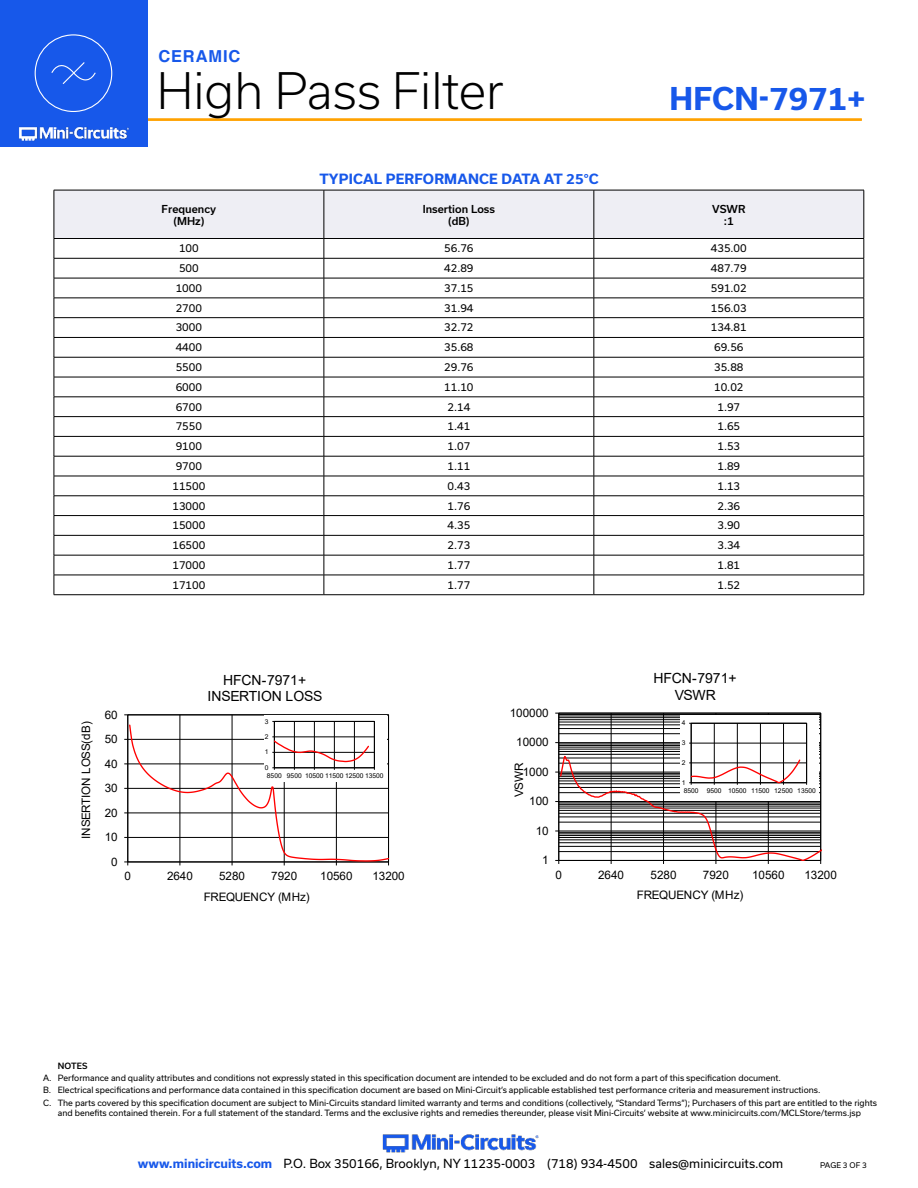
<style>
.page{position:relative;width:918px;height:1188px;background:#fff}
.page>*{position:absolute;margin:0;border:0;box-sizing:border-box;transform-origin:0 0}
.t1{font:300 48px "Usual";color:#000}
.t2{font:700 30px "Usual";letter-spacing:.005em;color:#1758ea}
.t3{font:700 16.5px "Helvetica";letter-spacing:.05em;color:#1758ea}
.t4{font:13.95px/16px "Arial";color:#000;text-align:center}
.t5{font:700 13.5px "Usual";letter-spacing:.015em;color:#1758ea}
.t6{font:12px "Usual";color:#000}
.t7{font:11.7px "Arial";letter-spacing:-.005em;color:#000}
.t8{font:10.5px "Usual";color:#000}
.t9{font:500 10.5px/12.6px "Usual";color:#000;text-align:center}
.t10{font:8.25px/12.1px "Usual";color:#000}
.t11{font:500 8.25px "Usual";letter-spacing:.015em;color:#000}
.t12{font:7.5px "Usual";color:#000}
.t13{font:6.75px "Arial";letter-spacing:-.005em;color:#000}
.t14{font:6.6px "Arial";letter-spacing:-.005em;color:#000}
.s1{font-weight:700;color:#1758ea}
</style>
<div class="page">
<img style="left:382px;top:1134px;width:157px;height:19px">
<hr style="left:129px;top:118px;width:733px;height:3px;background:#ffa200">
<div style="left:0;top:0;width:147px;height:147px;background:#1758ea"></div>
<img style="left:19px;top:126px;width:110px;height:15px">
<div style="left:35px;top:34px;width:77px;height:78px;border:1px solid #fff;border-radius:50%"></div>
<svg style="left:51px;top:62px;width:45px;height:22px"></svg>
<svg style="left:54px;top:190px;width:811px;height:405px"></svg>
<hr style="left:54px;top:594px;width:270px;height:1px;background:#000">
<hr style="left:324px;top:594px;width:270px;height:1px;background:#000">
<hr style="left:594px;top:594px;width:270px;height:1px;background:#000">
<svg style="left:124px;top:715px;width:265px;height:150px"></svg>
<hr style="left:559px;top:751px;width:262px;height:1px;background:#000">
<hr style="left:559px;top:749px;width:262px;height:1px;background:#000">
<hr style="left:559px;top:747px;width:262px;height:1px;background:#000">
<hr style="left:559px;top:745px;width:262px;height:1px;background:#000">
<hr style="left:559px;top:744px;width:262px;height:1px;background:#000">
<hr style="left:559px;top:733px;width:262px;height:1px;background:#000">
<hr style="left:559px;top:728px;width:262px;height:1px;background:#000">
<hr style="left:559px;top:725px;width:262px;height:1px;background:#000">
<hr style="left:559px;top:722px;width:262px;height:1px;background:#000">
<hr style="left:559px;top:719px;width:262px;height:1px;background:#000">
<hr style="left:559px;top:717px;width:262px;height:1px;background:#000">
<hr style="left:559px;top:716px;width:262px;height:1px;background:#000">
<hr style="left:559px;top:742px;width:262px;height:1px;background:#000">
<hr style="left:611px;top:713px;width:1px;height:147px;background:#000">
<hr style="left:663px;top:713px;width:1px;height:147px;background:#000">
<hr style="left:559px;top:713px;width:1px;height:147px;background:#000">
<div style="left:680px;top:715px;width:139px;height:86px;background:#fff"></div>
<hr style="left:691px;top:743px;width:116px;height:1px;background:#000">
<hr style="left:714px;top:723px;width:1px;height:60px;background:#000">
<hr style="left:737px;top:723px;width:1px;height:60px;background:#000">
<hr style="left:760px;top:723px;width:1px;height:60px;background:#000">
<hr style="left:783px;top:723px;width:1px;height:60px;background:#000">
<div style="left:691px;top:723px;width:116px;height:60px;border:1px solid #000"></div>
<hr style="left:691px;top:723px;width:1px;height:60px;background:#000">
<svg style="left:555px;top:754px;width:266px;height:110px"></svg>
<h3 class="t3" style="left:158px;top:46px;width:83px">CERAMIC</h3>
<h1 class="t1" style="left:157px;top:72px;width:348px">High Pass Filter</h1>
<h3 class="t5" style="left:319px;top:173px;width:281px">TYPICAL PERFORMANCE DATA AT 25°C</h3>
<h2 class="t2" style="left:669px;top:82px;width:198px">HFCN-7971+</h2>
<p class="t9" style="left:162px;top:203px;width:56px">Frequency (MHz)</p>
<p class="t9" style="left:423px;top:203px;width:74px">Insertion Loss (dB)</p>
<p class="t9" style="left:712px;top:203px;width:35px">VSWR :1</p>
<p class="t8" style="left:179px;top:243px;width:21px">100</p>
<p class="t8" style="left:444px;top:243px;width:31px">56.76</p>
<p class="t8" style="left:711px;top:243px;width:37px">435.00</p>
<p class="t8" style="left:179px;top:263px;width:21px">500</p>
<p class="t8" style="left:444px;top:263px;width:31px">42.89</p>
<p class="t8" style="left:711px;top:263px;width:37px">487.79</p>
<p class="t8" style="left:176px;top:283px;width:28px">1000</p>
<p class="t8" style="left:444px;top:283px;width:31px">37.15</p>
<p class="t8" style="left:711px;top:283px;width:37px">591.02</p>
<p class="t8" style="left:176px;top:303px;width:28px">2700</p>
<p class="t8" style="left:444px;top:303px;width:31px">31.94</p>
<p class="t8" style="left:711px;top:303px;width:37px">156.03</p>
<p class="t8" style="left:176px;top:322px;width:28px">3000</p>
<p class="t8" style="left:444px;top:322px;width:31px">32.72</p>
<p class="t8" style="left:711px;top:322px;width:37px">134.81</p>
<p class="t8" style="left:176px;top:342px;width:28px">4400</p>
<p class="t8" style="left:444px;top:342px;width:31px">35.68</p>
<p class="t8" style="left:714px;top:342px;width:31px">69.56</p>
<p class="t8" style="left:176px;top:362px;width:28px">5500</p>
<p class="t8" style="left:444px;top:362px;width:31px">29.76</p>
<p class="t8" style="left:714px;top:362px;width:31px">35.88</p>
<p class="t8" style="left:176px;top:382px;width:28px">6000</p>
<p class="t8" style="left:444px;top:382px;width:31px">11.10</p>
<p class="t8" style="left:714px;top:382px;width:31px">10.02</p>
<p class="t8" style="left:176px;top:402px;width:28px">6700</p>
<p class="t8" style="left:447px;top:402px;width:24px">2.14</p>
<p class="t8" style="left:717px;top:402px;width:24px">1.97</p>
<p class="t8" style="left:176px;top:421px;width:28px">7550</p>
<p class="t8" style="left:447px;top:421px;width:24px">1.41</p>
<p class="t8" style="left:717px;top:421px;width:24px">1.65</p>
<p class="t8" style="left:176px;top:441px;width:28px">9100</p>
<p class="t8" style="left:447px;top:441px;width:24px">1.07</p>
<p class="t8" style="left:717px;top:441px;width:24px">1.53</p>
<p class="t8" style="left:176px;top:461px;width:28px">9700</p>
<p class="t8" style="left:447px;top:461px;width:24px">1.11</p>
<p class="t8" style="left:717px;top:461px;width:24px">1.89</p>
<p class="t8" style="left:172px;top:481px;width:34px">11500</p>
<p class="t8" style="left:447px;top:481px;width:24px">0.43</p>
<p class="t8" style="left:717px;top:481px;width:24px">1.13</p>
<p class="t8" style="left:172px;top:501px;width:34px">13000</p>
<p class="t8" style="left:447px;top:501px;width:24px">1.76</p>
<p class="t8" style="left:717px;top:501px;width:24px">2.36</p>
<p class="t8" style="left:172px;top:520px;width:34px">15000</p>
<p class="t8" style="left:447px;top:520px;width:24px">4.35</p>
<p class="t8" style="left:717px;top:520px;width:24px">3.90</p>
<p class="t8" style="left:172px;top:540px;width:34px">16500</p>
<p class="t8" style="left:447px;top:540px;width:24px">2.73</p>
<p class="t8" style="left:717px;top:540px;width:24px">3.34</p>
<p class="t8" style="left:172px;top:560px;width:34px">17000</p>
<p class="t8" style="left:447px;top:560px;width:24px">1.77</p>
<p class="t8" style="left:717px;top:560px;width:24px">1.81</p>
<p class="t8" style="left:172px;top:580px;width:34px">17100</p>
<p class="t8" style="left:447px;top:580px;width:24px">1.77</p>
<p class="t8" style="left:717px;top:580px;width:24px">1.52</p>
<h3 class="t7" style="left:82px;top:839px;width:120px;rotate:-90deg">INSERTION LOSS(dB)</h3>
<h3 class="t7" style="left:105px;top:710px;width:14px">60</h3>
<h3 class="t7" style="left:105px;top:735px;width:14px">50</h3>
<h3 class="t7" style="left:105px;top:759px;width:14px">40</h3>
<h3 class="t7" style="left:105px;top:784px;width:14px">30</h3>
<h3 class="t7" style="left:105px;top:808px;width:14px">20</h3>
<h3 class="t7" style="left:105px;top:833px;width:14px">10</h3>
<h3 class="t7" style="left:111px;top:857px;width:8px">0</h3>
<h3 class="t4" style="left:207px;top:674px;width:117px">HFCN-7971+<br>INSERTION LOSS</h3>
<p class="t14" style="left:265px;top:719px;width:5px">3</p>
<p class="t14" style="left:265px;top:734px;width:5px">2</p>
<p class="t14" style="left:265px;top:750px;width:5px">1</p>
<p class="t14" style="left:265px;top:765px;width:5px">0</p>
<p class="t14" style="left:267px;top:773px;width:118px">8500 9500 10500 11500 12500 13500</p>
<h3 class="t7" style="left:125px;top:872px;width:8px">0</h3>
<h3 class="t7" style="left:167px;top:872px;width:27px">2640</h3>
<h3 class="t7" style="left:219px;top:872px;width:27px">5280</h3>
<h3 class="t7" style="left:271px;top:872px;width:27px">7920</h3>
<h3 class="t7" style="left:320px;top:872px;width:34px">10560</h3>
<h3 class="t7" style="left:372px;top:872px;width:34px">13200</h3>
<h3 class="t7" style="left:204px;top:893px;width:108px">FREQUENCY (MHz)</h3>
<h3 class="t7" style="left:510px;top:708px;width:40px">100000</h3>
<h3 class="t7" style="left:516px;top:738px;width:34px">10000</h3>
<h3 class="t7" style="left:515px;top:797px;width:36px;rotate:-90deg">VSWR</h3>
<h3 class="t7" style="left:523px;top:767px;width:27px">1000</h3>
<h3 class="t7" style="left:529px;top:797px;width:21px">100</h3>
<h3 class="t7" style="left:536px;top:826px;width:14px">10</h3>
<h3 class="t7" style="left:542px;top:856px;width:8px">1</h3>
<h3 class="t4" style="left:653px;top:672px;width:85px">HFCN-7971+<br>VSWR</h3>
<p class="t13" style="left:682px;top:721px;width:5px">4</p>
<p class="t13" style="left:682px;top:740px;width:5px">3</p>
<p class="t13" style="left:682px;top:760px;width:5px">2</p>
<p class="t13" style="left:682px;top:780px;width:5px">1</p>
<p class="t13" style="left:684px;top:788px;width:134px">8500 9500 10500 11500 12500 13500</p>
<h3 class="t7" style="left:556px;top:870px;width:8px">0</h3>
<h3 class="t7" style="left:598px;top:870px;width:27px">2640</h3>
<h3 class="t7" style="left:651px;top:870px;width:27px">5280</h3>
<h3 class="t7" style="left:703px;top:870px;width:27px">7920</h3>
<h3 class="t7" style="left:752px;top:870px;width:34px">10560</h3>
<h3 class="t7" style="left:804px;top:870px;width:34px">13200</h3>
<h3 class="t7" style="left:637px;top:891px;width:108px">FREQUENCY (MHz)</h3>
<p class="t11" style="left:58px;top:1061px;width:31px">NOTES</p>
<p class="t10" style="left:43px;top:1073px;width:835px">A. Performance and quality attributes and conditions not expressly stated in this specification document are intended to be excluded and do not form a part of this specification document.<br>B. Electrical specifications and performance data contained in this specification document are based on Mini-Circuit’s applicable established test performance criteria and measurement instructions.<br>C. The parts covered by this specification document are subject to Mini-Circuits standard limited warranty and terms and conditions (collectively, “Standard Terms”); Purchasers of this part are entitled to the rights</p>
<p class="t10" style="left:58px;top:1107px;width:805px">and benefits contained therein. For a full statement of the standard. Terms and the exclusive rights and remedies thereunder, please visit Mini-Circuits’ website at www.minicircuits.com/MCLStore/terms.jsp</p>
<h3 class="t6" style="left:138px;top:1159px;width:647px"><span class="s1">www.minicircuits.com</span> P.O. Box 350166, Brooklyn, NY 11235-0003 (718) 934-4500 sales@minicircuits.com</h3>
<p class="t12" style="left:820px;top:1162px;width:48px">PAGE 3 OF 3</p>
</div>
